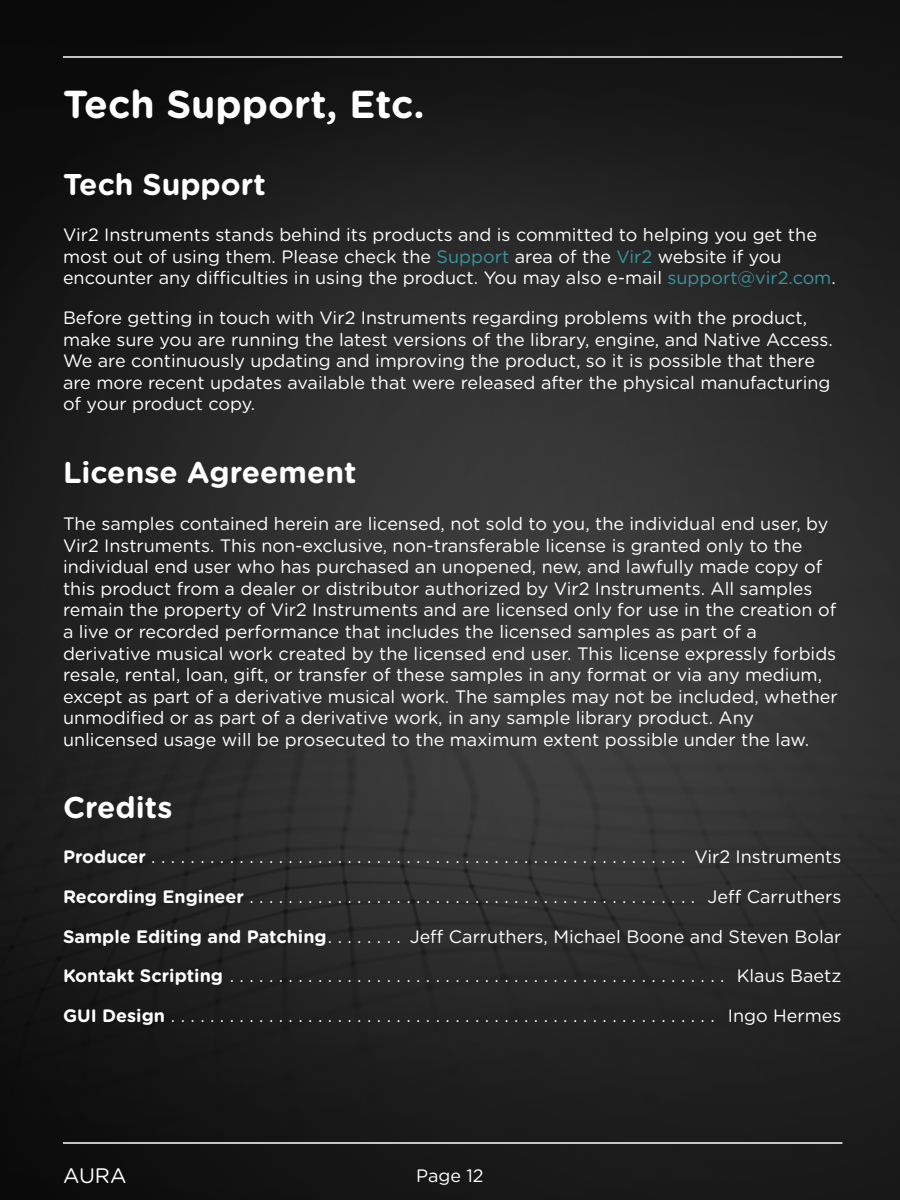
<style>
.page{position:relative;width:900px;height:1200px;background:#fff}
.page>*{position:absolute;margin:0;border:0;box-sizing:border-box;transform-origin:0 0}
.t1{font:700 39px "Gotham Rounded";color:#fff}
.t2{font:700 30px "Gotham Rounded";color:#fff}
.t3{font:21px "Gotham Rounded";color:#fff}
.Body_Copy{font:18px/21.6px "Gotham Rounded";color:#fff}
.s1{color:#3a959e}
.s2{font-weight:700}
</style>
<div class="page">
<img style="left:0;top:0;width:900px;height:1200px">
<hr style="left:63px;top:1142px;width:779px;height:2px;background:#fff">
<hr style="left:63px;top:56px;width:779px;height:2px;background:#fff">
<p class="t1" style="left:63px;top:76px;width:363px">Tech Support, Etc.</p>
<p class="t2" style="left:63px;top:162px;width:204px">Tech Support</p>
<p class="Body_Copy" style="left:63px;top:223px;width:774px">Vir2 Instruments stands behind its products and is committed to helping you get the most out of using them. Please check the <span class="s1">Support</span> area of the <span class="s1">Vir2</span> website if you encounter any difficulties in using the product. You may also e-mail <span class="s1">support@vir2.com</span>.</p>
<p class="Body_Copy" style="left:63px;top:306px;width:771px">Before getting in touch with Vir2 Instruments regarding problems with the product, make sure you are running the latest versions of the library, engine, and Native Access.<br>We are continuously updating and improving the product, so it is possible that there are more recent updates available that were released after the physical manufacturing of your product copy.</p>
<p class="t2" style="left:63px;top:450px;width:295px">License Agreement</p>
<p class="Body_Copy" style="left:63px;top:512px;width:776px">The samples contained herein are licensed, not sold to you, the individual end user, by Vir2 Instruments. This non-exclusive, non-transferable license is granted only to the individual end user who has purchased an unopened, new, and lawfully made copy of this product from a dealer or distributor authorized by Vir2 Instruments. All samples remain the property of Vir2 Instruments and are licensed only for use in the creation of a live or recorded performance that includes the licensed samples as part of a derivative musical work created by the licensed end user. This license expressly forbids resale, rental, loan, gift, or transfer of these samples in any format or via any medium, except as part of a derivative musical work. The samples may not be included, whether unmodified or as part of a derivative work, in any sample library product. Any unlicensed usage will be prosecuted to the maximum extent possible under the law.</p>
<p class="t2" style="left:63px;top:786px;width:111px">Credits</p>
<p class="Body_Copy" style="left:63px;top:845px;width:780px"><span class="s2">Producer</span>....................................................... Vir2 Instruments</p>
<p class="Body_Copy" style="left:63px;top:885px;width:780px"><span class="s2">Recording Engineer</span>.............................................. Jeff Carruthers</p>
<p class="Body_Copy" style="left:63px;top:925px;width:780px"><span class="s2">Sample Editing and Patching</span>. . . . . . . . Jeff Carruthers, Michael Boone and Steven Bolar</p>
<p class="Body_Copy" style="left:63px;top:964px;width:780px"><span class="s2">Kontakt Scripting</span>................................................... Klaus Baetz</p>
<p class="Body_Copy" style="left:63px;top:1004px;width:780px"><span class="s2">GUI Design</span>........................................................ Ingo Hermes</p>
<p class="t3" style="left:63px;top:1161px;width:65px">AURA</p>
<p class="Body_Copy" style="left:416px;top:1164px;width:69px">Page 12</p>
</div>
